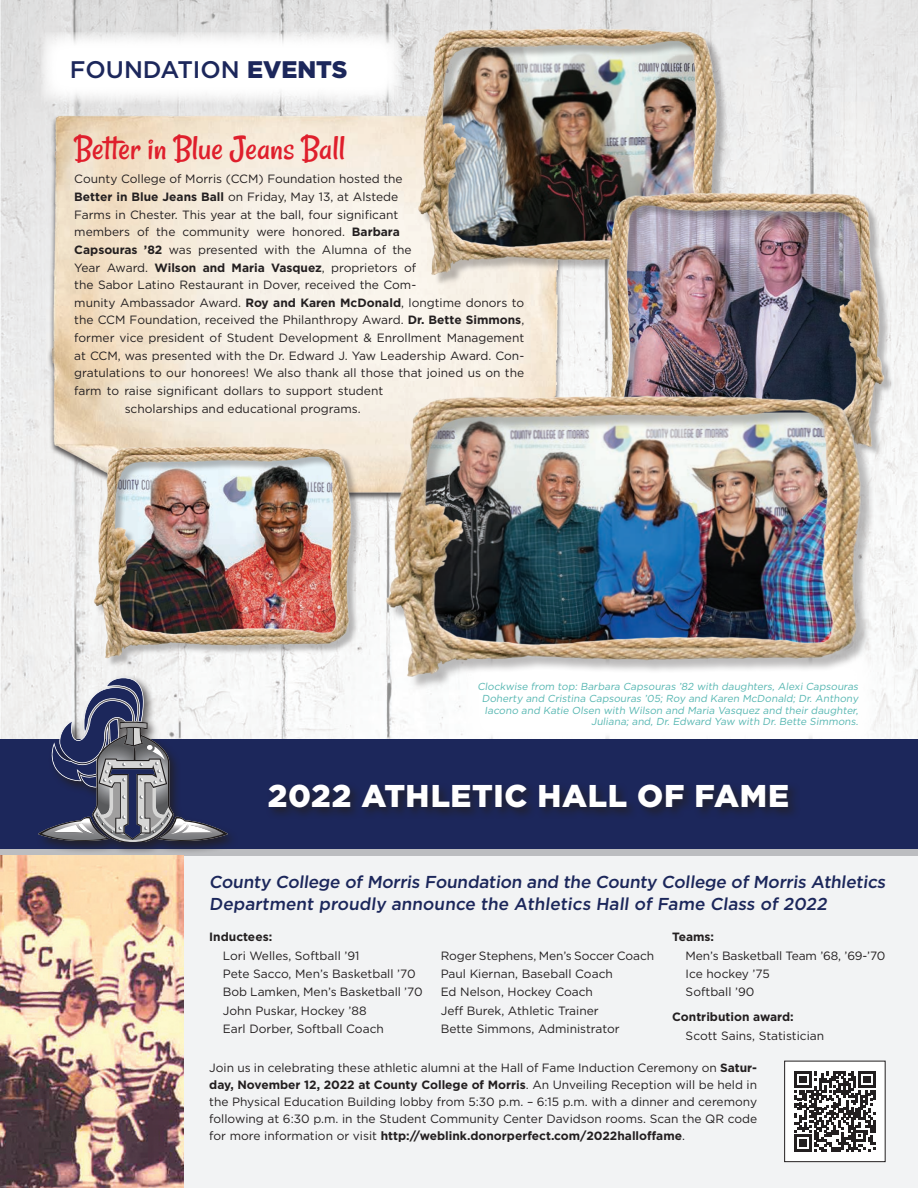
<style>
.page{position:relative;width:918px;height:1188px;background:#fff}
.page>*{position:absolute;margin:0;border:0;box-sizing:border-box;transform-origin:0 0}
.t1{font:36px "Rancho";color:#df1f2c}
.t2{font:900 31.5px "Gotham";letter-spacing:.02em;color:#fff}
.Main_Head_21{font:500 24px "Gotham";color:#1c275b}
.Mini_Heads{font:500 17.25px/22.5px "Gotham";color:#1c275b}
.Copy_21{font:12px/17.2px "Gotham";color:#231f20;text-align:justify}
.Copy_21-2{font:700 12px "Gotham";color:#231f20}
.Photo_Captions{font:10.2px/11.6px "Gotham";color:#55b6b1;text-align:right}
.s1{font-weight:900}
.s2{font-weight:700}
</style>
<div class="page">
<img style="left:0;top:0;width:918px;height:740px">
<div style="left:463px;top:651px;width:410px;height:96px;background:#fff"></div>
<svg style="left:41px;top:32px;width:360px;height:72px"></svg>
<img style="left:48px;top:110px;width:523px;height:396px">
<div style="left:0;top:777px;width:918px;height:411px;background:#f2f3f4"></div>
<div style="left:0;top:740px;width:918px;height:109px;background:#1c275b"></div>
<div style="left:0;top:849px;width:918px;height:6px;background:#bcbdc0"></div>
<div style="left:420px;top:31px;width:308px;height:255px;background:#231f20;opacity:.3"></div>
<img style="left:417px;top:26px;width:302px;height:250px">
<div style="left:611px;top:195px;width:284px;height:262px;background:#231f20;opacity:.3"></div>
<img style="left:607px;top:190px;width:279px;height:258px">
<div style="left:389px;top:398px;width:486px;height:292px;background:#231f20;opacity:.3"></div>
<img style="left:383px;top:393px;width:481px;height:285px">
<div style="left:785px;top:1061px;width:100px;height:101px;background:#fff"></div>
<svg style="left:794px;top:1071px;width:81px;height:81px"></svg>
<div style="left:784px;top:1061px;width:102px;height:101px;border:1px solid #231f20"></div>
<img style="left:0;top:855px;width:184px;height:333px">
<div style="left:95px;top:448px;width:266px;height:221px;background:#231f20;opacity:.3"></div>
<img style="left:92px;top:444px;width:260px;height:216px">
<div style="left:266px;top:781px;width:535px;height:40px;background:#231f20;opacity:.8"></div>
<div style="left:35px;top:675px;width:205px;height:180px;background:#231f20;opacity:.8"></div>
<svg style="left:38px;top:678px;width:190px;height:165px"></svg>
<p class="Main_Head_21" style="left:70px;top:53px;width:279px">FOUNDATION <span class="s1">EVENTS</span></p>
<p class="t1" style="left:74px;top:127px;width:272px">Better in Blue Jeans Ball</p>
<p class="Copy_21" style="left:74px;top:170px;width:330px">County College of Morris (CCM) Foundation hosted the</p>
<p class="Copy_21" style="left:74px;top:188px;width:325px"><span class="s2">Better in Blue Jeans Ball</span> on Friday, May 13, at Alstede</p>
<p class="Copy_21" style="left:74px;top:206px;width:326px">Farms in Chester. This year at the ball, four significant</p>
<p class="Copy_21" style="left:74px;top:223px;width:327px">members of the community were honored. <span class="s2">Barbara</span></p>
<p class="Copy_21" style="left:74px;top:241px;width:339px"><span class="s2">Capsouras ’82</span> was presented with the Alumna of the</p>
<p class="Copy_21" style="left:74px;top:258px;width:343px">Year Award. <span class="s2">Wilson and Maria Vasquez</span>, proprietors of</p>
<p class="Copy_21" style="left:74px;top:276px;width:343px">the Sabor Latino Restaurant in Dover, received the Com-</p>
<p class="Copy_21" style="left:74px;top:294px;width:451px">munity Ambassador Award. <span class="s2">Roy and Karen McDonald</span>, longtime donors to</p>
<p class="Copy_21" style="left:74px;top:311px;width:451px">the CCM Foundation, received the Philanthropy Award. <span class="s2">Dr. Bette Simmons</span>,</p>
<p class="Copy_21" style="left:74px;top:329px;width:451px">former vice president of Student Development &amp; Enrollment Management</p>
<p class="Copy_21" style="left:74px;top:347px;width:452px">at CCM, was presented with the Dr. Edward J. Yaw Leadership Award. Con-</p>
<p class="Copy_21" style="left:74px;top:364px;width:452px">gratulations to our honorees! We also thank all those that joined us on the</p>
<p class="Copy_21" style="left:74px;top:382px;width:310px">farm to raise significant dollars to support student</p>
<p class="Copy_21" style="left:125px;top:399px;width:238px">scholarships and educational programs.</p>
<p class="Photo_Captions" style="left:477px;top:681px;width:384px">Clockwise from top: Barbara Capsouras ’82 with daughters, Alexi Capsouras Doherty and Cristina Capsouras ’05; Roy and Karen McDonald; Dr. Anthony Iacono and Katie Olsen with Wilson and Maria Vasquez and their daughter, Juliana; and, Dr. Edward Yaw with Dr. Bette Simmons.</p>
<p class="t2" style="left:268px;top:774px;width:523px">2022 ATHLETIC HALL OF FAME</p>
<p class="Mini_Heads" style="left:209px;top:870px;width:681px">County College of Morris Foundation and the County College of Morris Athletics<br>Department proudly announce the Athletics Hall of Fame Class of 2022</p>
<p class="Copy_21-2" style="left:209px;top:929px;width:65px">Inductees:</p>
<p class="Copy_21" style="left:223px;top:946px;width:138px">Lori Welles, Softball ’91</p>
<p class="Copy_21" style="left:223px;top:965px;width:194px">Pete Sacco, Men’s Basketball ’70</p>
<p class="Copy_21" style="left:223px;top:983px;width:201px">Bob Lamken, Men’s Basketball ’70</p>
<p class="Copy_21" style="left:223px;top:1001px;width:145px">John Puskar, Hockey ’88</p>
<p class="Copy_21" style="left:223px;top:1020px;width:163px">Earl Dorber, Softball Coach</p>
<p class="Copy_21-2" style="left:672px;top:929px;width:43px">Teams:</p>
<p class="Copy_21" style="left:686px;top:946px;width:201px">Men’s Basketball Team ’68, ’69-’70</p>
<p class="Copy_21" style="left:686px;top:965px;width:86px">Ice hockey ’75</p>
<p class="Copy_21" style="left:686px;top:983px;width:70px">Softball ’90</p>
<p class="Copy_21-2" style="left:672px;top:1009px;width:123px">Contribution award:</p>
<p class="Copy_21" style="left:686px;top:1027px;width:140px">Scott Sains, Statistician</p>
<p class="Copy_21" style="left:209px;top:1058px;width:549px">Join us in celebrating these athletic alumni at the Hall of Fame Induction Ceremony on <span class="s2">Satur&shy;day, November 12, 2022 at County College of Morris</span>. An Unveiling Reception will be held in the Physical Education Building lobby from 5:30 p.m. – 6:15 p.m. with a dinner and ceremony following at 6:30 p.m. in the Student Community Center Davidson rooms. Scan the QR code for more information or visit <span class="s2">http://weblink.donorperfect.com/2022halloffame</span>.</p>
<p class="Copy_21" style="left:441px;top:946px;width:215px">Roger Stephens, Men’s Soccer Coach</p>
<p class="Copy_21" style="left:441px;top:965px;width:174px">Paul Kiernan, Baseball Coach</p>
<p class="Copy_21" style="left:441px;top:983px;width:154px">Ed Nelson, Hockey Coach</p>
<p class="Copy_21" style="left:441px;top:1001px;width:160px">Jeff Burek, Athletic Trainer</p>
<p class="Copy_21" style="left:441px;top:1020px;width:181px">Bette Simmons, Administrator</p>
</div>
